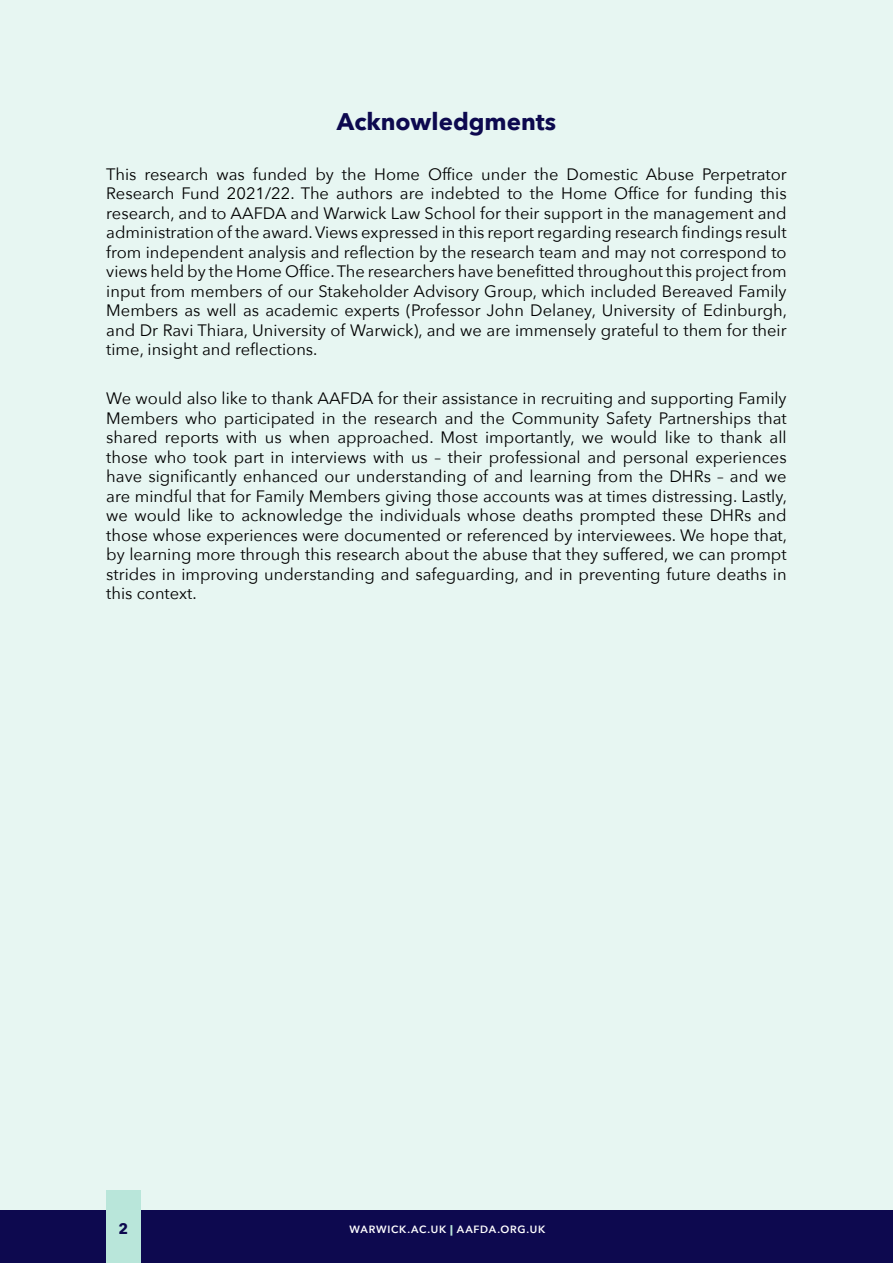
<style>
.page{position:relative;width:893px;height:1263px;background:#fff}
.page>*{position:absolute;margin:0;border:0;box-sizing:border-box;transform-origin:0 0}
.Heading_1{font:700 24px "Avenir Next";color:#0d094f}
.t1{font:16.5px/19.5px "Avenir Next";color:#000;text-align:justify}
.t2{font:700 15px "Avenir Next";color:#0d094f}
.t3{font:600 10.5px "Avenir Next";letter-spacing:.075em;color:#fff}
.s1{font-weight:800;color:#b9e6da}
</style>
<div class="page">
<div style="left:0;top:1210px;width:893px;height:53px;background:#0d094f"></div>
<div style="left:0;top:0;width:893px;height:1209px;background:#e7f6f2"></div>
<div style="left:106px;top:1191px;width:34px;height:72px;background:#b9e6da"></div>
<p class="Heading_1" style="left:337px;top:101px;width:221px">Acknowledgments</p>
<p class="t1" style="left:106px;top:163px;width:682px">This research was funded by the Home Office under the Domestic Abuse Perpetrator Research Fund 2021/22. The authors are indebted to the Home Office for funding this research, and to AAFDA and Warwick Law School for their support in the management and administration of the award. Views expressed in this report regarding research findings result from independent analysis and reflection by the research team and may not correspond to views held by the Home Office. The researchers have benefitted throughout this project from input from members of our Stakeholder Advisory Group, which included Bereaved Family Members as well as academic experts (Professor John Delaney, University of Edinburgh, and Dr Ravi Thiara, University of Warwick), and we are immensely grateful to them for their time, insight and reflections.</p>
<p class="t1" style="left:106px;top:388px;width:682px">We would also like to thank AAFDA for their assistance in recruiting and supporting Family Members who participated in the research and the Community Safety Partnerships that shared reports with us when approached. Most importantly, we would like to thank all those who took part in interviews with us – their professional and personal experiences have significantly enhanced our understanding of and learning from the DHRs – and we are mindful that for Family Members giving those accounts was at times distressing. Lastly, we would like to acknowledge the individuals whose deaths prompted these DHRs and those whose experiences were documented or referenced by interviewees. We hope that, by learning more through this research about the abuse that they suffered, we can prompt strides in improving understanding and safeguarding, and in preventing future deaths in this context.</p>
<p class="t2" style="left:118px;top:1216px;width:11px">2</p>
<p class="t3" style="left:350px;top:1220px;width:197px">WARWICK.AC.UK <span class="s1">|</span> AAFDA.ORG.UK</p>
</div>
